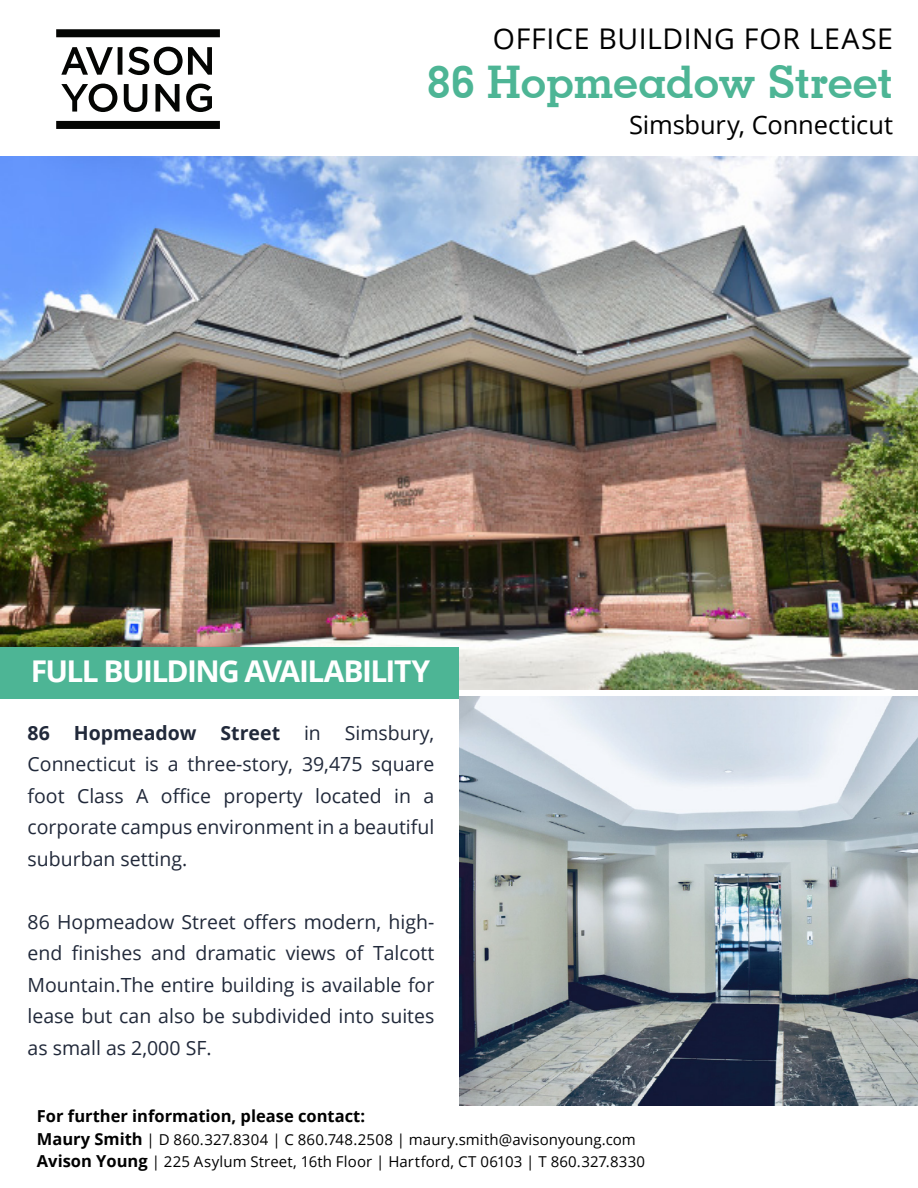
<style>
.page{position:relative;width:918px;height:1188px;background:#fff}
.page>*{position:absolute;margin:0;border:0;box-sizing:border-box;transform-origin:0 0}
.t1{font:700 45px "Geometric Slab 703 BT";color:#4db595}
.Body_12pt{font:700 30px "Open Sans";letter-spacing:-.055em;color:#fff}
.Body_12pt-2{font:28.5px "Open Sans";letter-spacing:.02em;color:#000}
.Body_12pt-3{font:25.5px "Open Sans";letter-spacing:-.005em;color:#000}
.t2{font:19.5px/31.5px "Open Sans";color:#21293a;text-align:justify}
.t3{font:700 16.5px "Open Sans";color:#000}
.t4{font:15px "Open Sans";letter-spacing:.01em;color:#000}
.s1{font-weight:700}
.s2{font-weight:700;font-size:16.5px}
</style>
<div class="page">
<svg style="left:56px;top:29px;width:164px;height:8px"></svg>
<svg style="left:56px;top:121px;width:164px;height:8px"></svg>
<svg style="left:61px;top:47px;width:61px;height:28px"></svg>
<svg style="left:128px;top:47px;width:84px;height:28px"></svg>
<svg style="left:61px;top:84px;width:56px;height:28px"></svg>
<svg style="left:124px;top:84px;width:23px;height:28px"></svg>
<svg style="left:156px;top:84px;width:24px;height:28px"></svg>
<svg style="left:186px;top:84px;width:26px;height:28px"></svg>
<img style="left:0;top:157px;width:918px;height:532px">
<img style="left:459px;top:697px;width:459px;height:408px">
<div style="left:0;top:647px;width:459px;height:52px;background:#4db595"></div>
<p class="Body_12pt-2" style="left:493px;top:19px;width:402px">OFFICE BUILDING FOR LEASE</p>
<p class="t1" style="left:427px;top:55px;width:468px">86 Hopmeadow Street</p>
<p class="Body_12pt-3" style="left:629px;top:108px;width:265px">Simsbury, Connecticut</p>
<p class="Body_12pt" style="left:31px;top:650px;width:401px">FULL BUILDING AVAILABILITY</p>
<p class="t2" style="left:28px;top:717px;width:408px"><span class="s1">86 Hopmeadow Street</span> in Simsbury, Connecticut is a three-story, 39,475 square foot Class A office property located in a corporate campus environment in a beautiful suburban setting.</p>
<p class="t2" style="left:28px;top:906px;width:408px">86 Hopmeadow Street offers modern, high&shy;end finishes and dramatic views of Talcott Mountain.The entire building is available for lease but can also be subdivided into suites as small as 2,000 SF.</p>
<p class="t3" style="left:37px;top:1104px;width:330px">For further information, please contact:</p>
<p class="t4" style="left:37px;top:1129px;width:601px"><span class="s2">Maury Smith</span> | D 860.327.8304 | C 860.748.2508 | maury.smith@avisonyoung.com</p>
<p class="t4" style="left:37px;top:1151px;width:610px"><span class="s2">Avison Young</span> | 225 Asylum Street, 16th Floor | Hartford, CT 06103 | T 860.327.8330</p>
</div>
